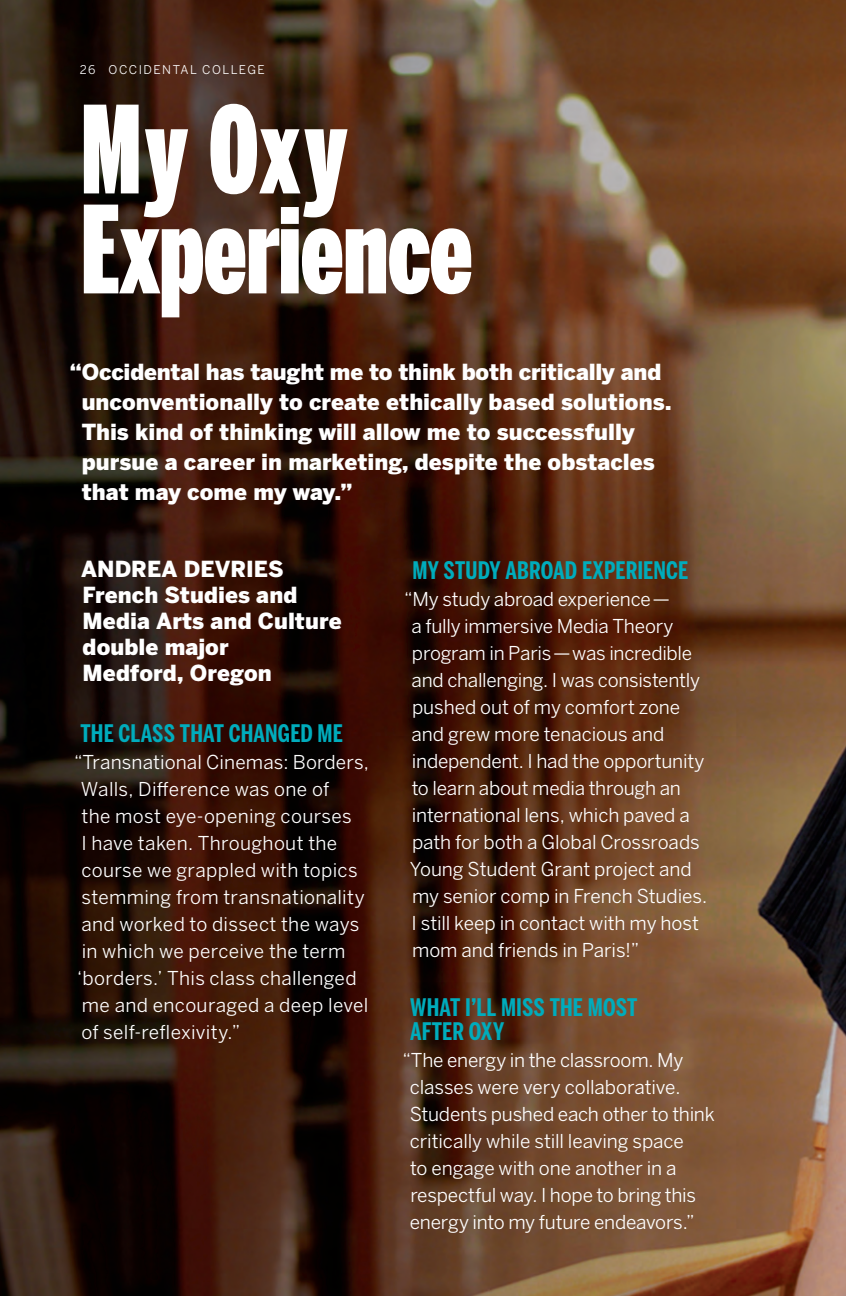
<style>
.page{position:relative;width:846px;height:1296px;background:#fff}
.page>*{position:absolute;margin:0;border:0;box-sizing:border-box;transform-origin:0 0}
.t1{font:900 120px/100px "Benton Sans Extra Comp";color:#fff}
.t2{font:700 24px/24px "Benton Sans Comp";letter-spacing:.005em;color:#00acbc}
.t3{font:900 22px/26px "Benton Sans";color:#fff}
.t4{font:19px/27px "Benton Sans";letter-spacing:-.005em;color:#fff}
.t5{font:19px/27px "Benton Sans";letter-spacing:.015em;color:#fff}
.t6{font:12px "Benton Sans";letter-spacing:.125em;color:#fff}
</style>
<div class="page">
<img style="left:0;top:0;width:846px;height:1296px">
<p class="t6" style="left:80px;top:63px;width:186px">26 OCCIDENTAL COLLEGE</p>
<p class="t1" style="left:81px;top:100px;width:393px">My Oxy<br>Experience</p>
<p class="t3" style="left:82px;top:356px;width:591px;line-height:30px;text-indent:-12px">“Occidental has taught me to think both critically and unconventionally to create ethically based solutions.<br>This kind of thinking will allow me to successfully pursue a career in marketing, despite the obstacles that may come my way.”</p>
<p class="t3" style="left:81px;top:556px;width:262px">ANDREA DEVRIES<br>French Studies and<br>Media Arts and Culture double major<br>Medford, Oregon</p>
<p class="t2" style="left:81px;top:721px;width:264px">THE CLASS THAT CHANGED ME</p>
<p class="t5" style="left:74px;top:748px;width:296px">“Transnational Cinemas: Borders,<br>Walls, Difference was one of<br>the most eye-opening courses<br>I have taken. Throughout the course we grappled with topics stemming from transnationality and worked to dissect the ways in which we perceive the term ‘borders.’ This class challenged me and encouraged a deep level of self-reflexivity.”</p>
<p class="t2" style="left:412px;top:558px;width:277px">MY STUDY ABROAD EXPERIENCE</p>
<p class="t4" style="left:404px;top:585px;width:305px">“My study abroad experience—<br>a fully immersive Media Theory program in Paris—was incredible and challenging. I was consistently pushed out of my comfort zone and grew more tenacious and independent. I had the opportunity to learn about media through an international lens, which paved a path for both a Global Crossroads<br>Young Student Grant project and my senior comp in French Studies.<br>I still keep in contact with my host mom and friends in Paris!”</p>
<p class="t2" style="left:410px;top:995px;width:229px">WHAT I’LL MISS THE MOST<br>AFTER OXY</p>
<p class="t4" style="left:410px;top:1046px;width:307px;text-indent:-7px">“The energy in the classroom. My classes were very collaborative.<br>Students pushed each other to think critically while still leaving space<br>to engage with one another in a respectful way. I hope to bring this energy into my future endeavors.”</p>
</div>
